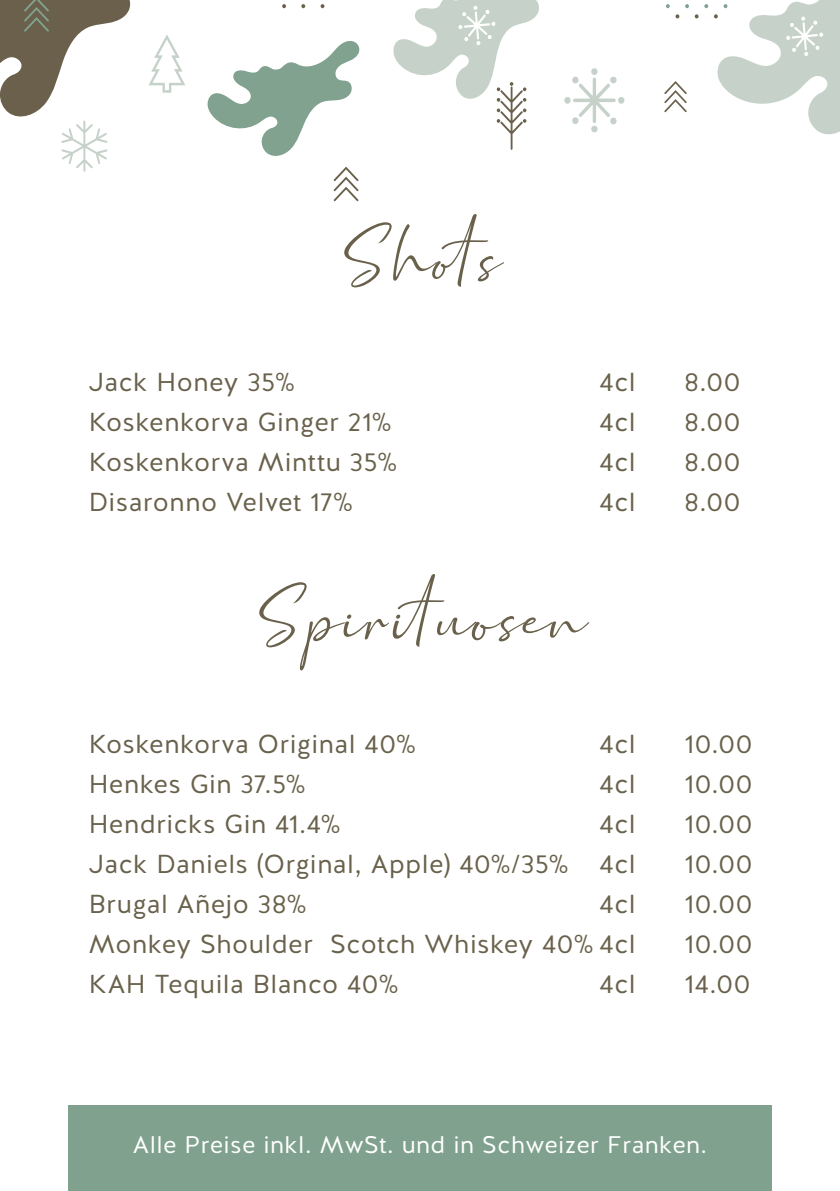
<style>
.page{position:relative;width:840px;height:1191px;background:#fff}
.page>*{position:absolute;margin:0;border:0;box-sizing:border-box;transform-origin:0 0}
.Titel_Script{font:72px "Marthin Slant";letter-spacing:.02em;color:#69614b}
.Text{font:26px "Halis R";letter-spacing:.02em;color:#69614b}
.t1{font:24px "Halis R";letter-spacing:.02em;color:#fff}
</style>
<div class="page">
<div style="left:68px;top:1106px;width:703px;height:85px;background:#7fa18d"></div>
<svg style="left:207px;top:41px;width:153px;height:115px"></svg>
<svg style="left:664px;top:81px;width:22px;height:31px"></svg>
<svg style="left:333px;top:167px;width:25px;height:34px"></svg>
<svg style="left:564px;top:68px;width:60px;height:64px"></svg>
<svg style="left:393px;top:0;width:146px;height:150px"></svg>
<svg style="left:149px;top:35px;width:36px;height:58px"></svg>
<svg style="left:685px;top:4px;width:3px;height:4px"></svg>
<svg style="left:666px;top:4px;width:3px;height:4px"></svg>
<svg style="left:675px;top:14px;width:4px;height:4px"></svg>
<svg style="left:694px;top:14px;width:4px;height:4px"></svg>
<svg style="left:714px;top:0;width:125px;height:135px"></svg>
<svg style="left:282px;top:4px;width:4px;height:4px"></svg>
<svg style="left:301px;top:4px;width:4px;height:4px"></svg>
<svg style="left:320px;top:4px;width:4px;height:4px"></svg>
<svg style="left:0;top:0;width:131px;height:172px"></svg>
<p class="Titel_Script" style="left:339px;top:205px;width:163px">Shots</p>
<p class="Text" style="left:89px;top:365px;width:207px">Jack Honey 35%</p>
<p class="Text" style="left:599px;top:365px;width:38px">4cl</p>
<p class="Text" style="left:684px;top:365px;width:57px">8.00</p>
<p class="Text" style="left:89px;top:405px;width:304px">Koskenkorva Ginger 21%</p>
<p class="Text" style="left:599px;top:405px;width:38px">4cl</p>
<p class="Text" style="left:684px;top:405px;width:57px">8.00</p>
<p class="Text" style="left:89px;top:445px;width:309px">Koskenkorva Minttu 35%</p>
<p class="Text" style="left:599px;top:445px;width:38px">4cl</p>
<p class="Text" style="left:684px;top:445px;width:57px">8.00</p>
<p class="Text" style="left:89px;top:485px;width:265px">Disaronno Velvet 17%</p>
<p class="Text" style="left:599px;top:485px;width:38px">4cl</p>
<p class="Text" style="left:684px;top:485px;width:57px">8.00</p>
<p class="Titel_Script" style="left:254px;top:565px;width:333px">Spirituosen</p>
<p class="Text" style="left:89px;top:727px;width:328px">Koskenkorva Original 40%</p>
<p class="Text" style="left:599px;top:727px;width:38px">4cl</p>
<p class="Text" style="left:684px;top:727px;width:69px">10.00</p>
<p class="Text" style="left:89px;top:767px;width:218px">Henkes Gin 37.5%</p>
<p class="Text" style="left:599px;top:767px;width:38px">4cl</p>
<p class="Text" style="left:684px;top:767px;width:69px">10.00</p>
<p class="Text" style="left:89px;top:807px;width:253px">Hendricks Gin 41.4%</p>
<p class="Text" style="left:599px;top:807px;width:38px">4cl</p>
<p class="Text" style="left:684px;top:807px;width:69px">10.00</p>
<p class="Text" style="left:89px;top:847px;width:548px">Jack Daniels (Orginal, Apple) 40%/35% 4cl</p>
<p class="Text" style="left:684px;top:847px;width:69px">10.00</p>
<p class="Text" style="left:89px;top:887px;width:219px">Brugal Añejo 38%</p>
<p class="Text" style="left:599px;top:887px;width:38px">4cl</p>
<p class="Text" style="left:684px;top:887px;width:69px">10.00</p>
<p class="Text" style="left:89px;top:927px;width:548px">Monkey Shoulder Scotch Whiskey 40% 4cl</p>
<p class="Text" style="left:684px;top:927px;width:69px">10.00</p>
<p class="Text" style="left:89px;top:967px;width:311px">KAH Tequila Blanco 40%</p>
<p class="Text" style="left:599px;top:967px;width:38px">4cl</p>
<p class="Text" style="left:684px;top:967px;width:67px">14.00</p>
<p class="t1" style="left:133px;top:1129px;width:575px">Alle Preise inkl. MwSt. und in Schweizer Franken.</p>
</div>
